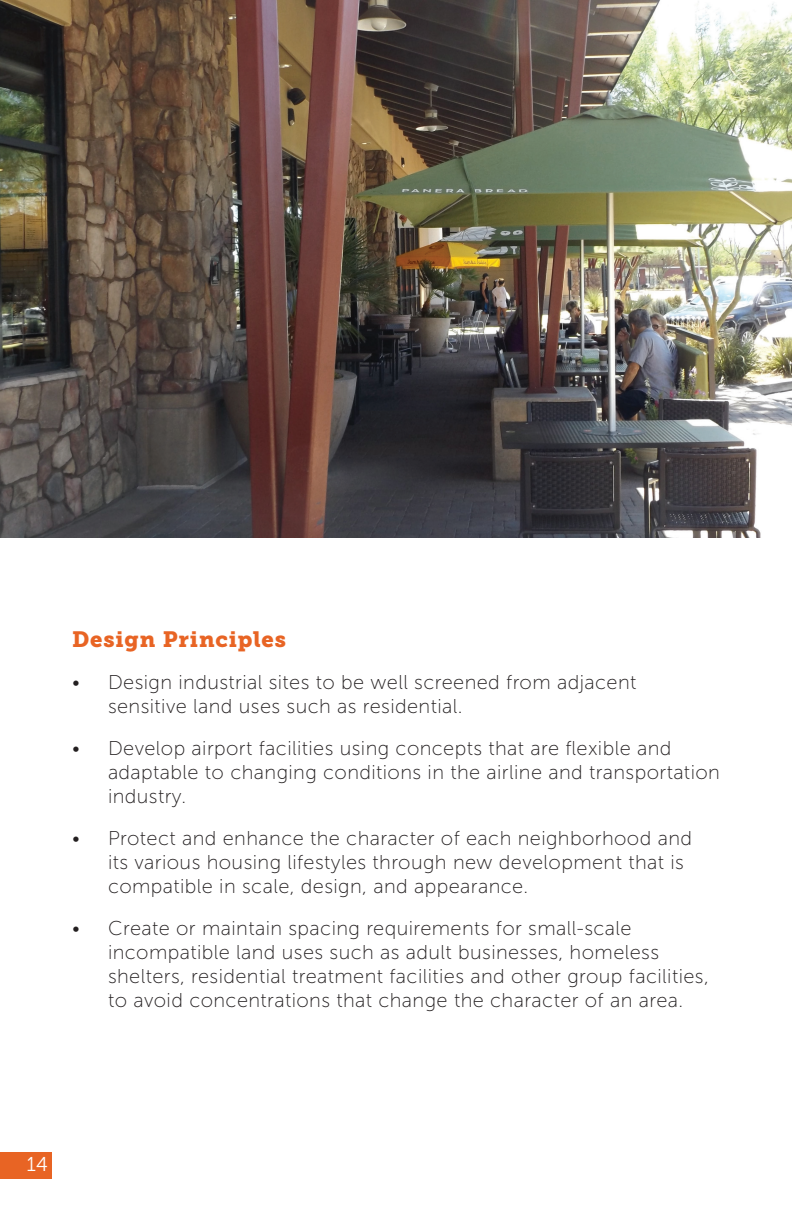
<style>
.page{position:relative;width:792px;height:1224px;background:#fff}
.page>*{position:absolute;margin:0;border:0;box-sizing:border-box;transform-origin:0 0}
.t1{font:22px "Museo Slab 900";letter-spacing:.04em;color:#e86424}
.t2{font:20px/24px "Museo Sans 100";letter-spacing:.02em;color:#231f20}
.t3{font:20px "Museo Slab 300";color:#fff}
</style>
<div class="page">
<img style="left:0;top:0;width:791px;height:537px">
<hr style="left:791px;top:0;width:1px;height:537px;background:#e86424">
<div style="left:0;top:1152px;width:52px;height:27px;background:#e86424"></div>
<p class="t1" style="left:72px;top:627px;width:216px">Design Principles</p>
<p class="t2" style="left:108px;top:671px;width:530px;text-indent:-36px">• Design industrial sites to be well screened from adjacent sensitive land uses such as residential.</p>
<p class="t2" style="left:108px;top:737px;width:613px;text-indent:-36px">• Develop airport facilities using concepts that are flexible and adaptable to changing conditions in the airline and transportation industry.</p>
<p class="t2" style="left:108px;top:827px;width:586px;text-indent:-36px">• Protect and enhance the character of each neighborhood and its various housing lifestyles through new development that is compatible in scale, design, and appearance.</p>
<p class="t2" style="left:108px;top:917px;width:602px;text-indent:-36px">• Create or maintain spacing requirements for small-scale incompatible land uses such as adult businesses, homeless shelters, residential treatment facilities and other group facilities, to avoid concentrations that change the character of an area.</p>
<p class="t3" style="left:27px;top:1153px;width:23px">14</p>
</div>
